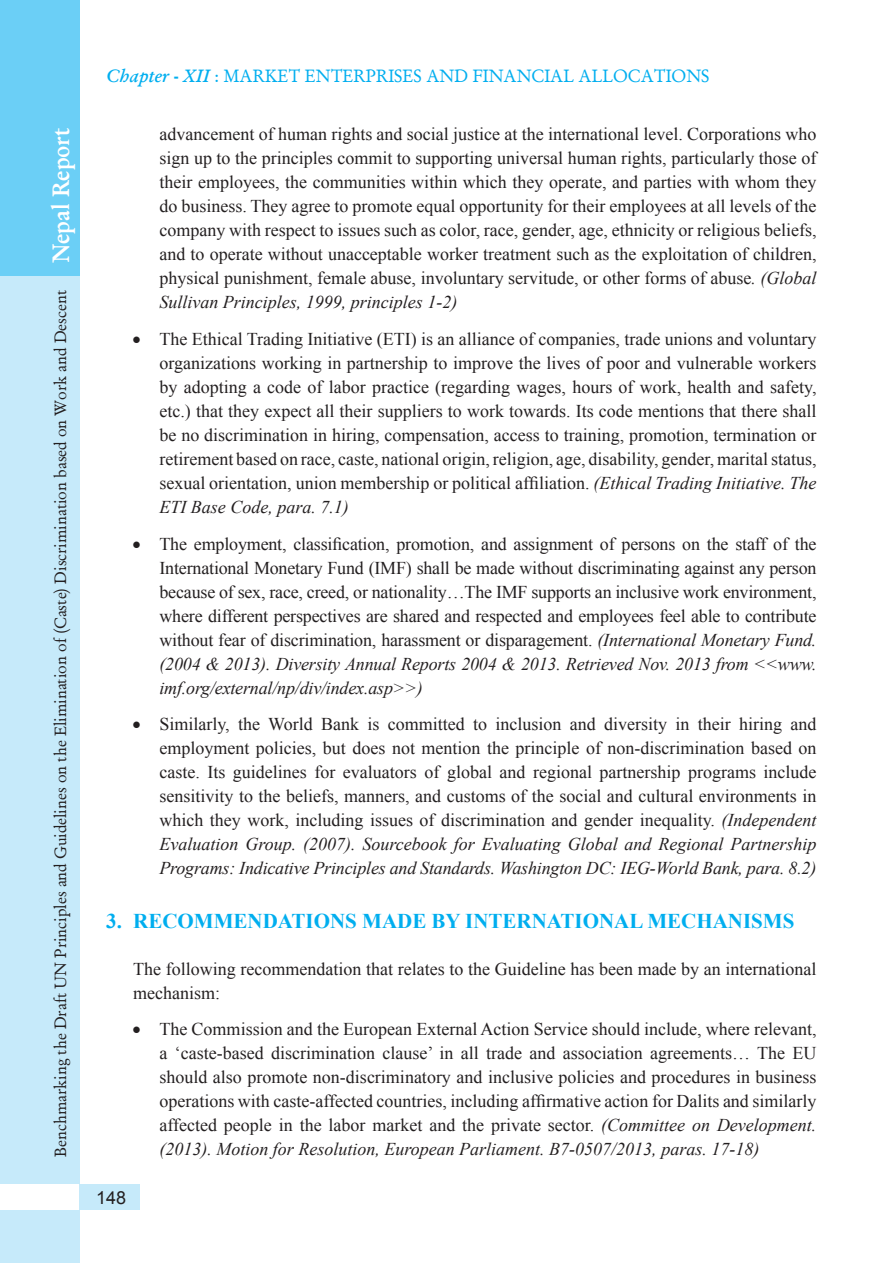
<style>
.page{position:relative;width:893px;height:1263px;background:#fff}
.page>*{position:absolute;margin:0;border:0;box-sizing:border-box;transform-origin:0 0}
.t1{font:600 24px "Garamond";color:#fff;scale:.95 1}
.t2{font:700 21px "Times New Roman";color:#00aeef}
.t3{font:18px/24px "Times New Roman";color:#231f20;text-align:justify}
.t4{font:18px "Garamond Antiqua";color:#00aeef}
.t5{font:18px "Arial";color:#231f20}
.t6{font:16.5px "Garamond Antiqua";color:#231f20}
.s1{font-family:"Garamond";font-weight:600;font-style:italic}
.s2{font-style:italic}
</style>
<div class="page">
<div style="left:0;top:0;width:80px;height:1263px;background:#6bcff6"></div>
<div style="left:0;top:276px;width:80px;height:987px;background:#c6eafa"></div>
<div style="left:0;top:1184px;width:123px;height:26px;background:#fff"></div>
<div style="left:80px;top:1184px;width:60px;height:26px;background:#c6eafa"></div>
<h1 class="t1" style="left:46px;top:263px;width:144px;rotate:-90deg">Nepal Report</h1>
<p class="t6" style="left:51px;top:1157px;width:868px;rotate:-90deg">Benchmarking the Draft UN Principles and Guidelines on the Elimination of (Caste) Discrimination based on Work and Descent</p>
<p class="t4" style="left:106px;top:65px;width:605px"><span class="s1">Chapter - XII</span> : MARKET ENTERPRISES AND FINANCIAL ALLOCATIONS</p>
<p class="t3" style="left:159px;top:122px;width:659px">advancement of human rights and social justice at the international level. Corporations who sign up to the principles commit to supporting universal human rights, particularly those of their employees, the communities within which they operate, and parties with whom they do business. They agree to promote equal opportunity for their employees at all levels of the company with respect to issues such as color, race, gender, age, ethnicity or religious beliefs, and to operate without unacceptable worker treatment such as the exploitation of children, physical punishment, female abuse, involuntary servitude, or other forms of abuse<span class="s2">. (Global Sullivan Principles, 1999, principles 1-2)</span></p>
<p class="t3" style="left:159px;top:327px;width:659px;text-indent:-27px">• The Ethical Trading Initiative (ETI) is an alliance of companies, trade unions and voluntary organizations working in partnership to improve the lives of poor and vulnerable workers by adopting a code of labor practice (regarding wages, hours of work, health and safety, etc.) that they expect all their suppliers to work towards. Its code mentions that there shall be no discrimination in hiring, compensation, access to training, promotion, termination or retirement based on race, caste, national origin, religion, age, disability, gender, marital status, sexual orientation, union membership or political affiliation. <span class="s2">(Ethical Trading Initiative. The ETI Base Code, para. 7.1)</span></p>
<p class="t3" style="left:159px;top:531px;width:659px;text-indent:-27px">• The employment, classification, promotion, and assignment of persons on the staff of the International Monetary Fund (IMF) shall be made without discriminating against any person because of sex, race, creed, or nationality…The IMF supports an inclusive work environment, where different perspectives are shared and respected and employees feel able to contribute without fear of discrimination, harassment or disparagement. <span class="s2">(International Monetary Fund. (2004 &amp; 2013). Diversity Annual Reports 2004 &amp; 2013. Retrieved Nov. 2013 from &lt;&lt;www. imf.org/external/np/div/index.asp&gt;&gt;)</span></p>
<p class="t3" style="left:159px;top:712px;width:659px;text-indent:-27px">• Similarly, the World Bank is committed to inclusion and diversity in their hiring and employment policies, but does not mention the principle of non-discrimination based on caste. Its guidelines for evaluators of global and regional partnership programs include sensitivity to the beliefs, manners, and customs of the social and cultural environments in which they work, including issues of discrimination and gender inequality. <span class="s2">(Independent Evaluation Group. (2007). Sourcebook for Evaluating Global and Regional Partnership Programs: Indicative Principles and Standards. Washington DC: IEG-World Bank, para. 8.2)</span></p>
<p class="t2" style="left:106px;top:909px;width:690px">3. RECOMMENDATIONS MADE BY INTERNATIONAL MECHANISMS</p>
<p class="t3" style="left:133px;top:956px;width:685px">The following recommendation that relates to the Guideline has been made by an international mechanism:</p>
<p class="t3" style="left:159px;top:1017px;width:659px;text-indent:-27px">• The Commission and the European External Action Service should include, where relevant, a ‘caste-based discrimination clause’ in all trade and association agreements… The EU should also promote non-discriminatory and inclusive policies and procedures in business operations with caste-affected countries, including affirmative action for Dalits and similarly affected people in the labor market and the private sector. <span class="s2">(Committee on Development. (2013). Motion for Resolution, European Parliament. B7-0507/2013, paras. 17-18)</span></p>
<p class="t5" style="left:96px;top:1187px;width:32px">148</p>
</div>
